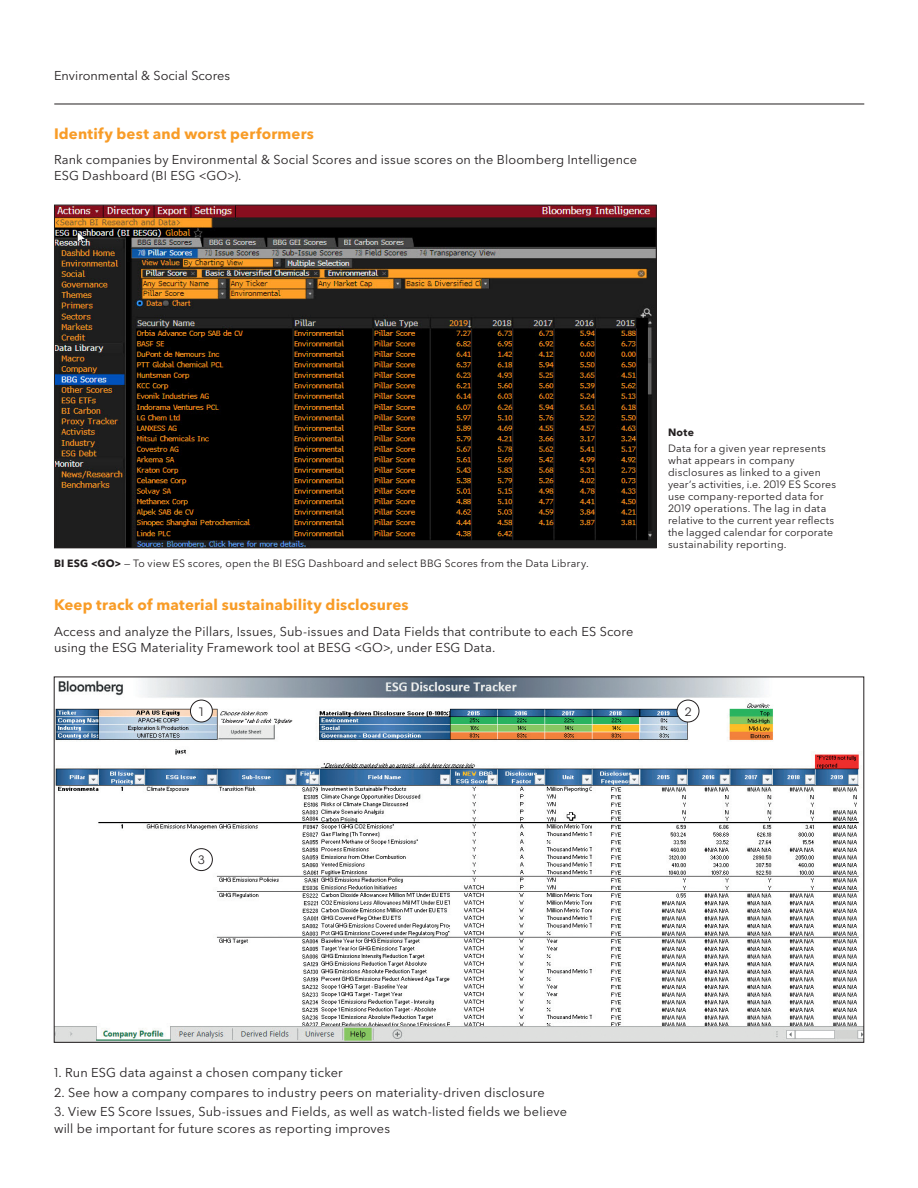
<style>
.page{position:relative;width:918px;height:1188px;background:#fff}
.page>*{position:absolute;margin:0;border:0;box-sizing:border-box;transform-origin:0 0}
.Colored_Subhead{font:700 15px "Avenir Next P For BBG";letter-spacing:.01em;color:#f89c27}
.body{font:12.75px/16.5px "Avenir Next P For BBG";letter-spacing:.01em;color:#231f20}
.Bullets{font:12px "Avenir Next M For BBG";color:#231f20}
.Caption_Copy{font:10.5px/12px "Avenir Next P For BBG";letter-spacing:.02em;color:#231f20}
.Caption_Copy-2{font:700 10.5px "Avenir Next P For BBG";color:#231f20}
.s1{font-weight:700}
</style>
<div class="page">
<hr style="left:54px;top:104px;width:810px;height:1px;background:#231f20">
<img style="left:56px;top:207px;width:598px;height:339px">
<img style="left:56px;top:679px;width:806px;height:362px">
<div style="left:190px;top:700px;width:22px;height:22px;background:#fff;border-radius:50%"></div>
<div style="left:190px;top:700px;width:23px;height:22px;border:1px solid #231f20;border-radius:50%"></div>
<div style="left:190px;top:849px;width:22px;height:22px;background:#fff;border-radius:50%"></div>
<div style="left:190px;top:848px;width:23px;height:23px;border:1px solid #231f20;border-radius:50%"></div>
<div style="left:677px;top:700px;width:22px;height:22px;background:#fff;border-radius:50%"></div>
<div style="left:677px;top:700px;width:22px;height:22px;border:1px solid #231f20;border-radius:50%"></div>
<p class="body" style="left:54px;top:67px;width:178px">Environmental &amp; Social Scores</p>
<p class="Colored_Subhead" style="left:54px;top:124px;width:262px">Identify best and worst performers</p>
<p class="body" style="left:54px;top:151px;width:585px">Rank companies by Environmental &amp; Social Scores and issue scores on the Bloomberg Intelligence<br>ESG Dashboard (BI ESG &lt;GO&gt;).</p>
<p class="Caption_Copy" style="left:54px;top:557px;width:536px"><span class="s1">BI ESG &lt;GO&gt;</span> — To view ES scores, open the BI ESG Dashboard and select BBG Scores from the Data Library.</p>
<p class="Colored_Subhead" style="left:54px;top:596px;width:356px">Keep track of material sustainability disclosures</p>
<p class="body" style="left:54px;top:623px;width:581px">Access and analyze the Pillars, Issues, Sub-issues and Data Fields that contribute to each ES Score using the ESG Materiality Framework tool at BESG &lt;GO&gt;, under ESG Data.</p>
<p class="Bullets" style="left:198px;top:704px;width:9px">1</p>
<p class="Caption_Copy-2" style="left:668px;top:425px;width:27px">Note</p>
<p class="Caption_Copy" style="left:668px;top:442px;width:170px">Data for a given year represents what appears in company disclosures as linked to a given year’s activities, i.e. 2019 ES Scores use company-reported data for<br>2019 operations. The lag in data relative to the current year reflects the lagged calendar for corporate sustainability reporting.</p>
<p class="Bullets" style="left:684px;top:704px;width:9px">2</p>
<p class="Bullets" style="left:198px;top:853px;width:9px">3</p>
<p class="body" style="left:54px;top:1064px;width:290px">1. Run ESG data against a chosen company ticker</p>
<p class="body" style="left:54px;top:1084px;width:492px">2. See how a company compares to industry peers on materiality-driven disclosure</p>
<p class="body" style="left:54px;top:1104px;width:514px">3. View ES Score Issues, Sub-issues and Fields, as well as watch-listed fields we believe will be important for future scores as reporting improves</p>
</div>
